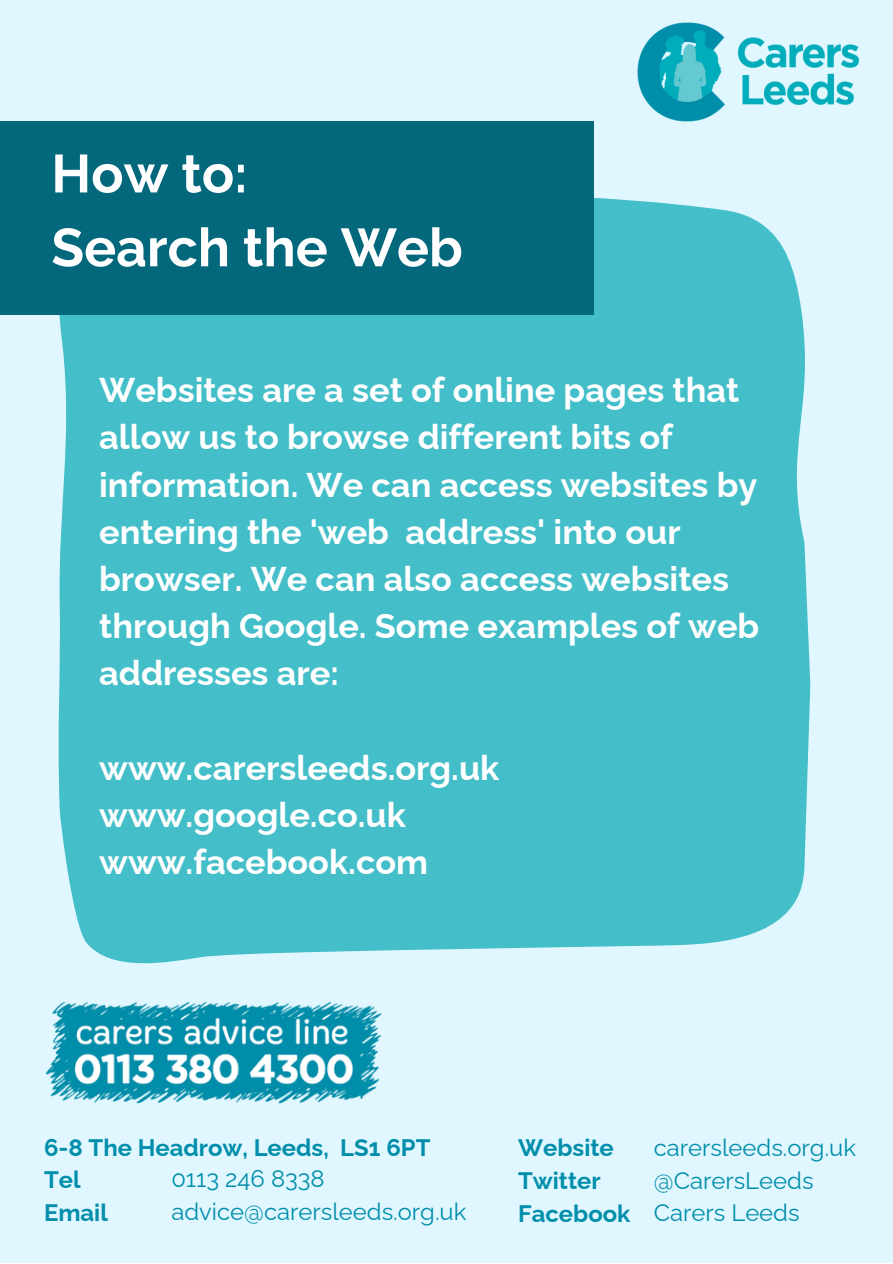
<style>
.page{position:relative;width:893px;height:1264px;background:#fff}
.page>*{position:absolute;margin:0;border:0;box-sizing:border-box;transform-origin:0 0}
.t1{font:700 53.4px/73.8px "Raleway";color:#fff}
.t2{font:700 34.35px/47.2px "Raleway";color:#fff}
.t3{font:23.85px/32.7px "Raleway";color:#008eaa}
.t4{font:700 23.85px/32.7px "Raleway";color:#008eaa}
</style>
<div class="page">
<div style="left:0;top:0;width:892px;height:1262px;background:#e0f7ff"></div>
<div style="left:51px;top:184px;width:760px;height:780px;background:#44bec8"></div>
<div style="left:0;top:121px;width:593px;height:193px;background:#04687d"></div>
<img style="left:637px;top:22px;width:222px;height:100px">
<img style="left:45px;top:1001px;width:337px;height:103px">
<h1 class="t1" style="left:51px;top:137px;width:413px">How to:<br>Search the Web</h1>
<p class="t2" style="left:99px;top:366px;width:661px">Websites are a set of online pages that allow us to browse different bits of information. We can access websites by entering the 'web address' into our browser. We can also access websites through Google. Some examples of web addresses are:</p>
<p class="t2" style="left:99px;top:744px;width:401px">www.carersleeds.org.uk www.google.co.uk www.facebook.com</p>
<p class="t4" style="left:44px;top:1131px;width:388px">6-8 The Headrow, Leeds, LS1 6PT</p>
<p class="t4" style="left:44px;top:1162px;width:65px">Tel<br>Email</p>
<p class="t3" style="left:171px;top:1161px;width:296px">0113 246 8338 advice@carersleeds.org.uk</p>
<p class="t4" style="left:518px;top:1131px;width:114px">Website<br>Twitter<br>Facebook</p>
<p class="t3" style="left:653px;top:1130px;width:204px">carersleeds.org.uk @CarersLeeds<br>Carers Leeds</p>
</div>
